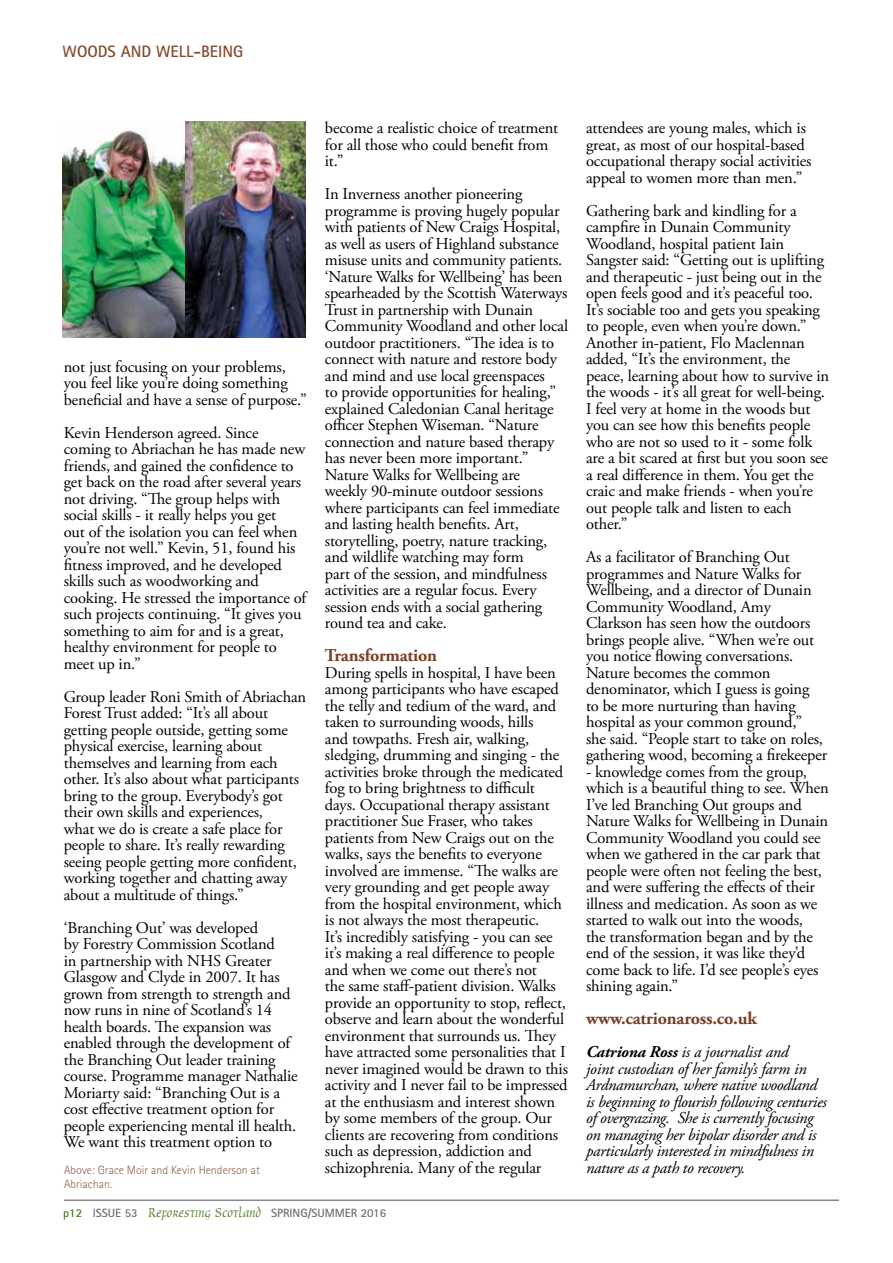
<style>
.page{position:relative;width:893px;height:1263px;background:#fff}
.page>*{position:absolute;margin:0;border:0;box-sizing:border-box;transform-origin:0 0}
.t1{font:700 18px "Adobe Garamond Pro";letter-spacing:-.01em;color:#784025}
.t2{font:16.5px/16.5px "Adobe Garamond Pro";letter-spacing:-.01em;color:#000}
.t3{font:italic 16.5px/16.5px "Adobe Garamond Pro";letter-spacing:-.02em;color:#000}
.t4{font:700 16.5px "Rotis Sans Serif";color:#824c32}
.t5{font:700 12px "Rotis Sans Serif";color:#6d6e71}
.t6{font:300 12px/13.5px "Rotis Sans Serif";color:#915e46}
.s1{color:#4e7428}
.s2{font-family:"Oxford";font-weight:400;font-size:15px;color:#63833d}
.s3{font-weight:700}
</style>
<div class="page">
<hr style="left:64px;top:1199px;width:775px;height:2px;background:#86888a">
<img style="left:63px;top:121px;width:243px;height:217px">
<p class="t4" style="left:63px;top:41px;width:182px">WOODS AND WELL-BEING</p>
<p class="t2" style="left:64px;top:359px;width:245px">not just focusing on your problems, you feel like you’re doing something beneficial and have a sense of purpose.”</p>
<p class="t2" style="left:64px;top:425px;width:244px">Kevin Henderson agreed. Since coming to Abriachan he has made new friends, and gained the confidence to get back on the road after several years not driving. “The group helps with social skills - it really helps you get<br>out of the isolation you can feel when you’re not well.” Kevin, 51, found his fitness improved, and he developed skills such as woodworking and cooking. He stressed the importance of such projects continuing. “It gives you something to aim for and is a great, healthy environment for people to meet up in.”</p>
<p class="t2" style="left:64px;top:689px;width:244px">Group leader Roni Smith of Abriachan Forest Trust added: “It’s all about getting people outside, getting some physical exercise, learning about themselves and learning from each other. It’s also about what participants bring to the group. Everybody’s got their own skills and experiences,<br>what we do is create a safe place for people to share. It’s really rewarding seeing people getting more confident, working together and chatting away about a multitude of things.”</p>
<p class="t2" style="left:64px;top:920px;width:235px">‘Branching Out’ was developed<br>by Forestry Commission Scotland<br>in partnership with NHS Greater Glasgow and Clyde in 2007. It has grown from strength to strength and now runs in nine of Scotland’s 14 health boards. The expansion was enabled through the development of the Branching Out leader training course. Programme manager Nathalie Moriarty said: “Branching Out is a cost effective treatment option for people experiencing mental ill health.<br>We want this treatment option to</p>
<p class="t6" style="left:64px;top:1163px;width:197px">Above: Grace Moir and Kevin Henderson at<br>Abriachan.</p>
<p class="t2" style="left:325px;top:120px;width:235px">become a realistic choice of treatment for all those who could benefit from it.”</p>
<p class="t2" style="left:325px;top:186px;width:245px">In Inverness another pioneering programme is proving hugely popular with patients of New Craigs Hospital, as well as users of Highland substance misuse units and community patients. ‘Nature Walks for Wellbeing’ has been spearheaded by the Scottish Waterways Trust in partnership with Dunain Community Woodland and other local outdoor practitioners. “The idea is to connect with nature and restore body and mind and use local greenspaces<br>to provide opportunities for healing,” explained Caledonian Canal heritage officer Stephen Wiseman. “Nature connection and nature based therapy has never been more important.” Nature Walks for Wellbeing are<br>weekly 90-minute outdoor sessions where participants can feel immediate and lasting health benefits. Art, storytelling, poetry, nature tracking, and wildlife watching may form<br>part of the session, and mindfulness activities are a regular focus. Every session ends with a social gathering round tea and cake.</p>
<p class="t2" style="left:325px;top:665px;width:245px">During spells in hospital, I have been among participants who have escaped the telly and tedium of the ward, and taken to surrounding woods, hills<br>and towpaths. Fresh air, walking, sledging, drumming and singing - the activities broke through the medicated fog to bring brightness to difficult days. Occupational therapy assistant practitioner Sue Fraser, who takes patients from New Craigs out on the walks, says the benefits to everyone involved are immense. “The walks are very grounding and get people away from the hospital environment, which is not always the most therapeutic.<br>It’s incredibly satisfying - you can see it’s making a real difference to people and when we come out there’s not<br>the same staff-patient division. Walks provide an opportunity to stop, reflect, observe and learn about the wonderful environment that surrounds us. They have attracted some personalities that I never imagined would be drawn to this activity and I never fail to be impressed at the enthusiasm and interest shown by some members of the group. Our clients are recovering from conditions such as depression, addiction and schizophrenia. Many of the regular</p>
<p class="t5" style="left:63px;top:1205px;width:324px"><span class="s1">p12</span> ISSUE 53 <span class="s2">Reforesting Scotland</span> SPRING/SUMMER 2016</p>
<p class="t2" style="left:586px;top:120px;width:227px">attendees are young males, which is great, as most of our hospital-based occupational therapy social activities appeal to women more than men.”</p>
<p class="t2" style="left:586px;top:203px;width:245px">Gathering bark and kindling for a campfire in Dunain Community Woodland, hospital patient Iain Sangster said: “Getting out is uplifting and therapeutic - just being out in the open feels good and it’s peaceful too.<br>It’s sociable too and gets you speaking to people, even when you’re down.” Another in-patient, Flo Maclennan added, “It’s the environment, the peace, learning about how to survive in the woods - it’s all great for well-being.<br>I feel very at home in the woods but you can see how this benefits people who are not so used to it - some folk are a bit scared at first but you soon see a real difference in them. You get the craic and make friends - when you’re out people talk and listen to each other.”</p>
<p class="t2" style="left:586px;top:549px;width:243px">As a facilitator of Branching Out programmes and Nature Walks for Wellbeing, and a director of Dunain Community Woodland, Amy Clarkson has seen how the outdoors brings people alive. “When we’re out you notice flowing conversations.<br>Nature becomes the common denominator, which I guess is going<br>to be more nurturing than having hospital as your common ground,”<br>she said. “People start to take on roles, gathering wood, becoming a firekeeper</p>
<p class="t2" style="left:586px;top:764px;width:244px">- knowledge comes from the group, which is a beautiful thing to see. When I’ve led Branching Out groups and Nature Walks for Wellbeing in Dunain Community Woodland you could see when we gathered in the car park that people were often not feeling the best, and were suffering the effects of their illness and medication. As soon as we started to walk out into the woods,<br>the transformation began and by the end of the session, it was like they’d come back to life. I’d see people’s eyes shining again.”</p>
<p class="t1" style="left:586px;top:1008px;width:172px">www.catrionaross.co.uk</p>
<p class="t3" style="left:586px;top:1044px;width:242px"><span class="s3">Catriona Ross</span> is a journalist and<br>joint custodian of her family’s farm in Ardnamurchan, where native woodland is beginning to flourish following centuries of overgrazing. She is currently focusing on managing her bipolar disorder and is particularly interested in mindfulness in nature as a path to recovery.</p>
</div>
